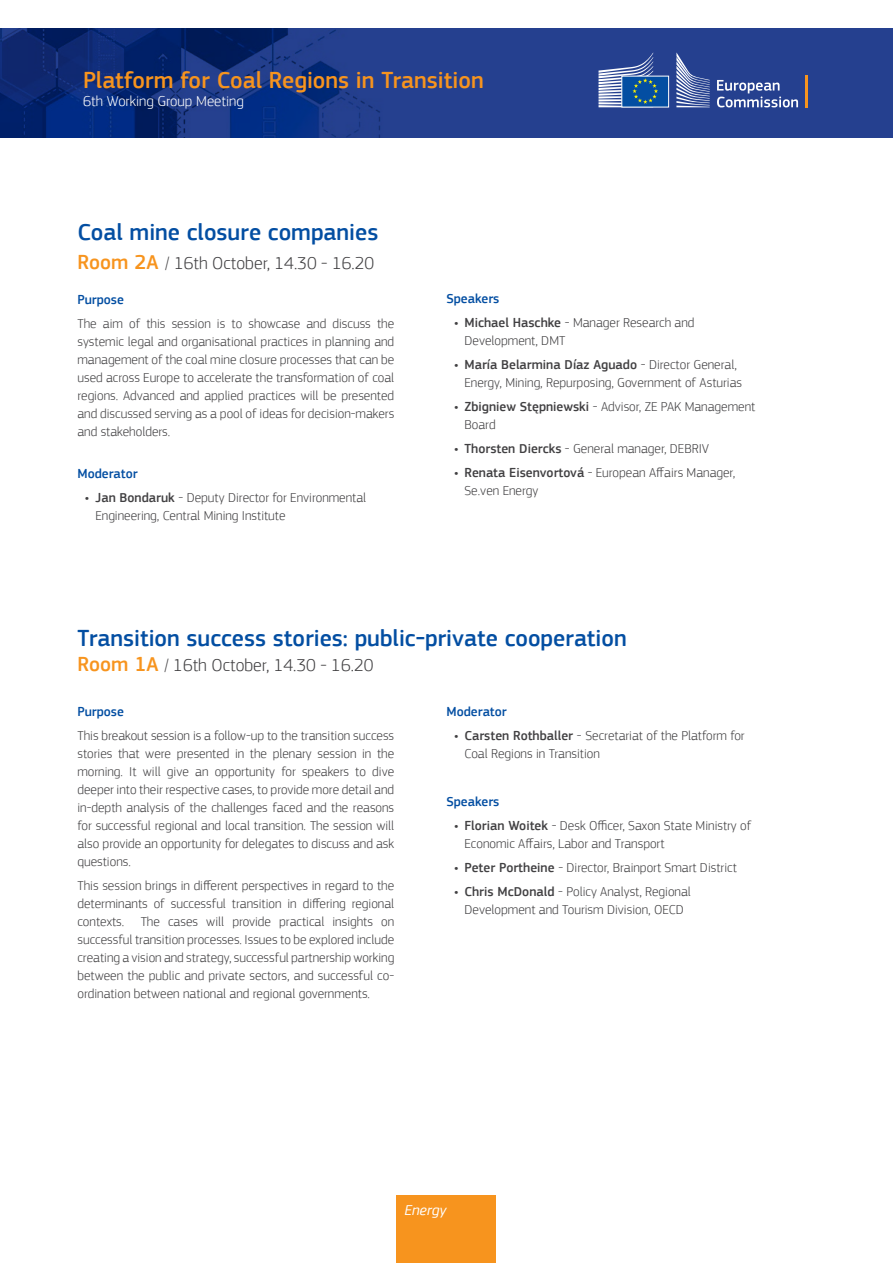
<style>
.page{position:relative;width:893px;height:1263px;background:#fff}
.page>*{position:absolute;margin:0;border:0;box-sizing:border-box;transform-origin:0 0}
.t1{font:500 24px "EC Square Sans Pro";color:#034ea2}
.t2{font:500 24px "EC Square Sans Pro";color:#f7941e}
.t3{font:300 18px "EC Square Sans Pro";color:#414042}
.t4{font:300 15px "EC Square Sans Pro";color:#fff}
.t5{font:italic 15px "EC Square Sans Pro";color:#fff}
.t6{font:300 13.5px/18px "EC Square Sans Pro";color:#414042}
.t7{font:500 13.5px "EC Square Sans Pro";color:#034ea2}
.s1{font-weight:500;font-size:21px;color:#f7941e}
.s2{font-weight:500}
</style>
<div class="page">
<div style="left:0;top:29px;width:893px;height:109px;background:#25408f"></div>
<img style="left:0;top:29px;width:792px;height:109px">
<svg style="left:717px;top:80px;width:81px;height:27px"></svg>
<hr style="left:805px;top:75px;width:3px;height:32px;background:#f7941e">
<svg style="left:676px;top:52px;width:34px;height:55px"></svg>
<div style="left:622px;top:76px;width:47px;height:31px;background:#034ea2;border:1px solid #fff"></div>
<svg style="left:598px;top:52px;width:60px;height:55px"></svg>
<div style="left:397px;top:1195px;width:99px;height:68px;background:#f7941e"></div>
<h1 class="t2" style="left:83px;top:66px;width:402px">Platform for Coal Regions in Transition</h1>
<p class="t4" style="left:83px;top:92px;width:162px">6th Working Group Meeting</p>
<h1 class="t1" style="left:77px;top:218px;width:302px">Coal mine closure companies</h1>
<h2 class="t3" style="left:77px;top:252px;width:298px"><span class="s1">Room 2A</span> / 16th October, 14.30 - 16.20</h2>
<p class="t7" style="left:77px;top:291px;width:48px">Purpose</p>
<p class="t6" style="left:77px;top:314px;width:318px;text-align:justify">The aim of this session is to showcase and discuss the systemic legal and organisational practices in planning and management of the coal mine closure processes that can be used across Europe to accelerate the transformation of coal regions. Advanced and applied practices will be presented and discussed serving as a pool of ideas for decision-makers and stakeholders.</p>
<p class="t7" style="left:77px;top:465px;width:62px">Moderator</p>
<p class="t6" style="left:95px;top:488px;width:272px;text-indent:-10px"><span class="s2">• Jan Bondaruk</span> - Deputy Director for Environmental<br>Engineering, Central Mining Institute</p>
<p class="t7" style="left:446px;top:291px;width:54px">Speakers</p>
<p class="t6" style="left:464px;top:314px;width:232px;text-indent:-10px"><span class="s2">• Michael Haschke</span> - Manager Research and<br>Development, DMT</p>
<p class="t6" style="left:464px;top:356px;width:279px;text-indent:-10px"><span class="s2">• María Belarmina Díaz Aguado</span> - Director General,<br>Energy, Mining, Repurposing, Government of Asturias</p>
<p class="t6" style="left:464px;top:398px;width:292px;text-indent:-10px"><span class="s2">• Zbigniew Stępniewski</span> - Advisor, ZE PAK Management<br>Board</p>
<p class="t6" style="left:454px;top:440px;width:257px"><span class="s2">• Thorsten Diercks</span> - General manager, DEBRIV</p>
<p class="t6" style="left:464px;top:464px;width:272px;text-indent:-10px"><span class="s2">• Renata Eisenvortová</span> - European Affairs Manager,<br>Se.ven Energy</p>
<h1 class="t1" style="left:77px;top:624px;width:551px">Transition success stories: public-private cooperation</h1>
<h2 class="t3" style="left:77px;top:654px;width:297px"><span class="s1">Room 1A</span> / 16th October, 14.30 - 16.20</h2>
<p class="t7" style="left:77px;top:703px;width:48px">Purpose</p>
<p class="t6" style="left:77px;top:726px;width:318px;text-align:justify">This breakout session is a follow-up to the transition success stories that were presented in the plenary session in the morning. It will give an opportunity for speakers to dive deeper into their respective cases, to provide more detail and in-depth analysis of the challenges faced and the reasons for successful regional and local transition. The session will also provide an opportunity for delegates to discuss and ask questions.</p>
<p class="t6" style="left:77px;top:876px;width:318px;text-align:justify">This session brings in different perspectives in regard to the determinants of successful transition in differing regional contexts. The cases will provide practical insights on successful transition processes. Issues to be explored include creating a vision and strategy, successful partnership working between the public and private sectors, and successful co&shy;ordination between national and regional governments.</p>
<p class="t7" style="left:446px;top:703px;width:62px">Moderator</p>
<p class="t6" style="left:464px;top:726px;width:282px;text-indent:-10px"><span class="s2">• Carsten Rothballer</span> - Secretariat of the Platform for<br>Coal Regions in Transition</p>
<p class="t7" style="left:446px;top:793px;width:54px">Speakers</p>
<p class="t6" style="left:464px;top:816px;width:288px;text-indent:-10px"><span class="s2">• Florian Woitek</span> - Desk Officer, Saxon State Ministry of<br>Economic Affairs, Labor and Transport</p>
<p class="t6" style="left:454px;top:858px;width:284px"><span class="s2">• Peter Portheine</span> - Director, Brainport Smart District</p>
<p class="t6" style="left:454px;top:882px;width:238px;text-align:center"><span class="s2">• Chris McDonald</span> - Policy Analyst, Regional<br>Development and Tourism Division, OECD</p>
<p class="t5" style="left:404px;top:1201px;width:43px">Energy</p>
</div>
